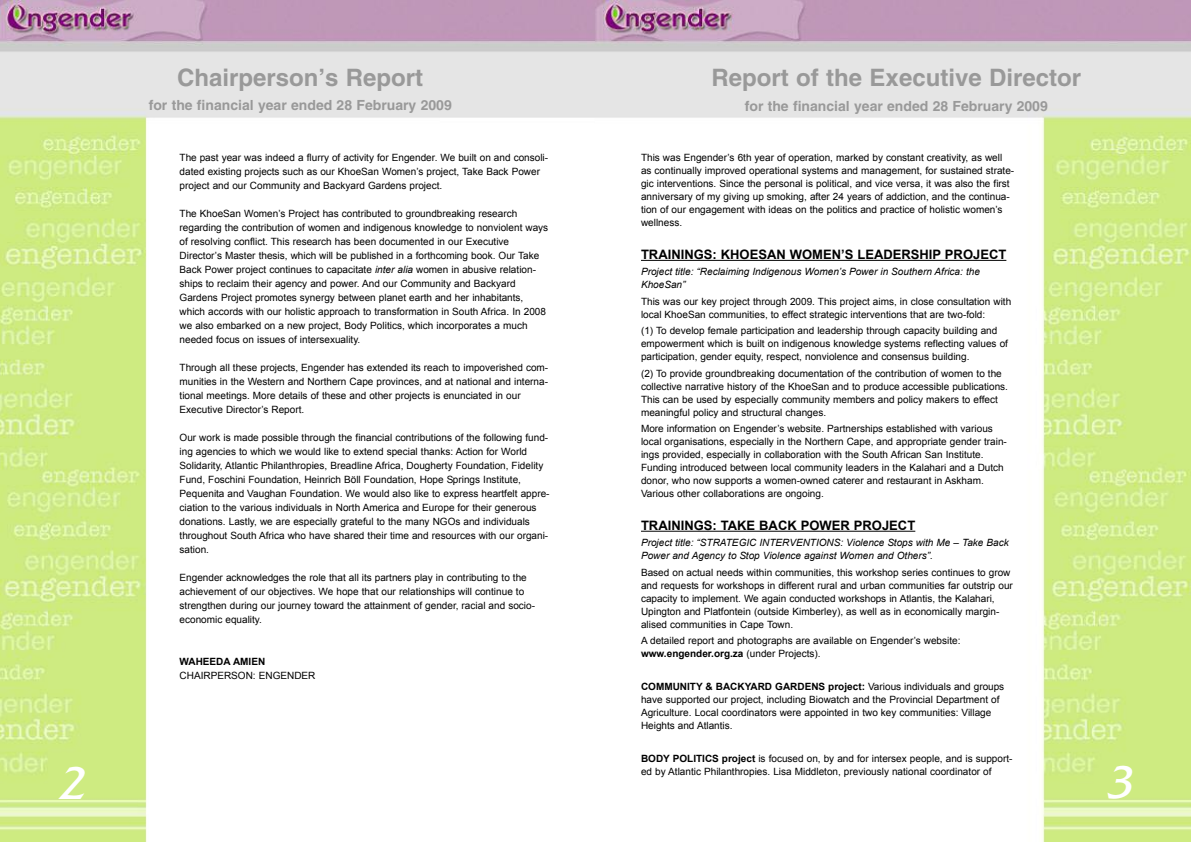
<style>
.page{position:relative;width:1191px;height:842px;background:#fff}
.page>*{position:absolute;margin:0;border:0;box-sizing:border-box;transform-origin:0 0}
.t1{font:italic 48px "Friz Quadrata";color:#fff}
.t2{font:700 24px "Helvetica";color:#999}
.t3{font:700 14px "Helvetica";color:#999}
.t4{font:700 13px "Arial";color:#000}
.t5{font:10px/14px "Arial";color:#000}
.t6{font:italic 10px/13px "Arial";color:#000}
.t7{font:700 10px "Arial";color:#000}
.s1{font-weight:700}
.s2{font-style:italic}
</style>
<div class="page">
<img style="left:0;top:0;width:1191px;height:842px">
<div style="left:179px;top:153px;width:372px;height:653px;background:#fff"></div>
<div style="left:640px;top:153px;width:376px;height:632px;background:#fff"></div>
<hr style="left:641px;top:260px;width:365px;height:1px;background:#000">
<hr style="left:641px;top:531px;width:274px;height:1px;background:#000">
<h2 class="t2" style="left:177px;top:68px;width:247px">Chairperson’s Report</h2>
<h3 class="t3" style="left:149px;top:100px;width:304px">for the financial year ended 28 February 2009</h3>
<h2 class="t2" style="left:711px;top:69px;width:371px">Report of the Executive Director</h2>
<h3 class="t3" style="left:745px;top:100px;width:304px">for the financial year ended 28 February 2009</h3>
<p class="t5" style="left:641px;top:151px;width:375px;line-height:13px">This was Engender’s 6th year of operation, marked by constant creativity, as well as continually improved operational systems and management, for sustained strate&shy;gic interventions. Since the personal is political, and vice versa, it was also the first anniversary of my giving up smoking, after 24 years of addiction, and the continua&shy;tion of our engagement with ideas on the politics and practice of holistic women’s wellness.</p>
<h3 class="t4" style="left:641px;top:247px;width:367px">TRAININGS: KHOESAN WOMEN’S LEADERSHIP PROJECT</h3>
<p class="t6" style="left:641px;top:265px;width:340px">Project title: “Reclaiming Indigenous Women’s Power in Southern Africa: the<br>KhoeSan”</p>
<p class="t5" style="left:641px;top:295px;width:372px;line-height:13px">This was our key project through 2009. This project aims, in close consultation with local KhoeSan communities, to effect strategic interventions that are two-fold:</p>
<p class="t5" style="left:641px;top:324px;width:368px;line-height:13px">(1) To develop female participation and leadership through capacity building and empowerment which is built on indigenous knowledge systems reflecting values of participation, gender equity, respect, nonviolence and consensus building.</p>
<p class="t5" style="left:641px;top:367px;width:368px;line-height:13px">(2) To provide groundbreaking documentation of the contribution of women to the collective narrative history of the KhoeSan and to produce accessible publications.<br>This can be used by especially community members and policy makers to effect meaningful policy and structural changes.</p>
<p class="t5" style="left:641px;top:422px;width:367px;line-height:13px">More information on Engender’s website. Partnerships established with various local organisations, especially in the Northern Cape, and appropriate gender train&shy;ings provided, especially in collaboration with the South African San Institute.<br>Funding introduced between local community leaders in the Kalahari and a Dutch donor, who now supports a women-owned caterer and restaurant in Askham.<br>Various other collaborations are ongoing.</p>
<h3 class="t4" style="left:641px;top:518px;width:276px">TRAININGS: TAKE BACK POWER PROJECT</h3>
<p class="t6" style="left:641px;top:536px;width:369px">Project title: “STRATEGIC INTERVENTIONS: Violence Stops with Me – Take Back<br>Power and Agency to Stop Violence against Women and Others”.</p>
<p class="t5" style="left:641px;top:566px;width:373px;line-height:13px">Based on actual needs within communities, this workshop series continues to grow and requests for workshops in different rural and urban communities far outstrip our capacity to implement. We again conducted workshops in Atlantis, the Kalahari, Upington and Platfontein (outside Kimberley), as well as in economically margin&shy;alised communities in Cape Town.</p>
<p class="t5" style="left:641px;top:634px;width:321px;line-height:13px">A detailed report and photographs are available on Engender’s website: <span class="s1">www.engender.org.za</span> (under Projects).</p>
<p class="t5" style="left:641px;top:680px;width:365px;line-height:13px"><span class="s1">COMMUNITY &amp; BACKYARD GARDENS project:</span> Various individuals and groups have supported our project, including Biowatch and the Provincial Department of Agriculture. Local coordinators were appointed in two key communities: Village Heights and Atlantis.</p>
<p class="t5" style="left:641px;top:752px;width:373px;line-height:13px"><span class="s1">BODY POLITICS project</span> is focused on, by and for intersex people, and is support&shy;ed by Atlantic Philanthropies. Lisa Middleton, previously national coordinator of</p>
<p class="t5" style="left:180px;top:151px;width:370px">The past year was indeed a flurry of activity for Engender. We built on and consoli&shy;dated existing projects such as our KhoeSan Women’s project, Take Back Power project and our Community and Backyard Gardens project.</p>
<p class="t5" style="left:180px;top:207px;width:370px">The KhoeSan Women’s Project has contributed to groundbreaking research regarding the contribution of women and indigenous knowledge to nonviolent ways of resolving conflict. This research has been documented in our Executive Director’s Master thesis, which will be published in a forthcoming book. Our Take Back Power project continues to capacitate <span class="s2">inter alia</span> women in abusive relation&shy;ships to reclaim their agency and power. And our Community and Backyard Gardens Project promotes synergy between planet earth and her inhabitants, which accords with our holistic approach to transformation in South Africa. In 2008 we also embarked on a new project, Body Politics, which incorporates a much needed focus on issues of intersexuality.</p>
<p class="t5" style="left:180px;top:361px;width:370px">Through all these projects, Engender has extended its reach to impoverished com&shy;munities in the Western and Northern Cape provinces, and at national and interna&shy;tional meetings. More details of these and other projects is enunciated in our Executive Director’s Report.</p>
<p class="t5" style="left:180px;top:431px;width:371px">Our work is made possible through the financial contributions of the following fund&shy;ing agencies to which we would like to extend special thanks: Action for World Solidarity, Atlantic Philanthropies, Breadline Africa, Dougherty Foundation, Fidelity Fund, Foschini Foundation, Heinrich Böll Foundation, Hope Springs Institute, Pequenita and Vaughan Foundation. We would also like to express heartfelt appre&shy;ciation to the various individuals in North America and Europe for their generous donations. Lastly, we are especially grateful to the many NGOs and individuals throughout South Africa who have shared their time and resources with our organi&shy;sation.</p>
<p class="t5" style="left:180px;top:571px;width:357px">Engender acknowledges the role that all its partners play in contributing to the achievement of our objectives. We hope that our relationships will continue to strengthen during our journey toward the attainment of gender, racial and socio&shy;economic equality.</p>
<p class="t7" style="left:180px;top:656px;width:87px">WAHEEDA AMIEN</p>
<p class="t5" style="left:180px;top:669px;width:137px">CHAIRPERSON: ENGENDER</p>
<h1 class="t1" style="left:57px;top:755px;width:35px">2</h1>
<h1 class="t1" style="left:1104px;top:754px;width:35px">3</h1>
</div>
